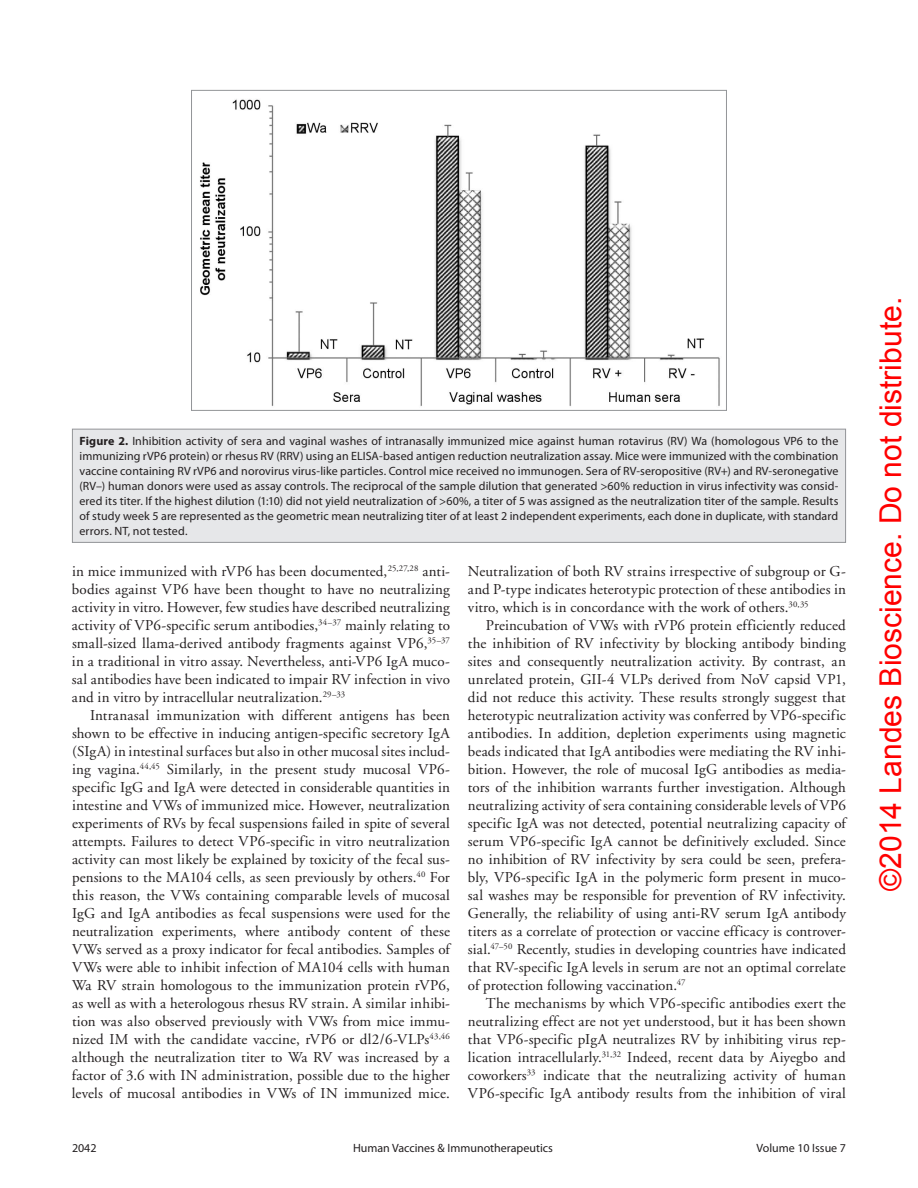
<style>
.page{position:relative;width:918px;height:1188px;background:#fff}
.page>*{position:absolute;margin:0;border:0;box-sizing:border-box;transform-origin:0 0}
.t1{font:30.15px "Arial";color:#f00}
.t2{font:15px/18px "Adobe Garamond";letter-spacing:.01em;color:#231f20;text-align:justify}
.t3{font:12px/15px "Myriad Pro";letter-spacing:.005em;color:#231f20;text-align:justify}
.s1{font-weight:700}
</style>
<div class="page">
<img style="left:200px;top:99px;width:520px;height:308px">
<div style="left:72px;top:429px;width:774px;height:113px;background:#e6e7e9"></div>
<div style="left:72px;top:429px;width:774px;height:114px;border:1px solid #939598"></div>
<p class="t3" style="left:80px;top:434px;width:760px"><span class="s1">Figure 2.</span> Inhibition activity of sera and vaginal washes of intranasally immunized mice against human rotavirus (RV) Wa (homologous VP6 to the immunizing rVP6 protein) or rhesus RV (RRV) using an ELISA -based antigen reduction neutralization assay. Mice were immunized with the combination vaccine containing RV rVP6 and norovirus virus-like particles. Control mice received no immunogen. Sera of RV-seropositive (RV+) and RV-seronegative (RV–) human donors were used as assay controls. The reciprocal of the sample dilution that generated &gt;60% reduction in virus infectivity was consid&shy;ered its titer. If the highest dilution (1:10) did not yield neutralization of &gt;60%, a titer of 5 was assigned as the neutralization titer of the sample. Results of study week 5 are represented as the geometric mean neutralizing titer of at least 2 independent experiments, each done in duplicate, with standard errors. NT, not tested.</p>
<p class="t2" style="left:72px;top:563px;width:380px">in mice immunized with rVP6 has been documented,<sup>25,27,28</sup> anti&shy;bodies against VP6 have been thought to have no neutralizing activity in vitro. However, few studies have described neutralizing activity of VP6-specific serum antibodies,<sup>34–37</sup> mainly relating to small-sized llama-derived antibody fragments against VP6,<sup>35–37 </sup>in a traditional in vitro assay. Nevertheless, anti-VP6 IgA muco&shy;sal antibodies have been indicated to impair RV infection in vivo and in vitro by intracellular neutralization.<sup>29–33</sup></p>
<p class="t2" style="left:72px;top:707px;width:380px;text-indent:18px">Intranasal immunization with different antigens has been shown to be effective in inducing antigen-specific secretory IgA (SIgA) in intestinal surfaces but also in other mucosal sites includ&shy;ing vagina.<sup>44,45</sup> Similarly, in the present study mucosal VP6- specific IgG and IgA were detected in considerable quantities in intestine and VWs of immunized mice. However, neutralization experiments of RVs by fecal suspensions failed in spite of several attempts. Failures to detect VP6-specific in vitro neutralization activity can most likely be explained by toxicity of the fecal sus&shy;pensions to the MA104 cells, as seen previously by others.<sup>40</sup> For this reason, the VWs containing comparable levels of mucosal IgG and IgA antibodies as fecal suspensions were used for the neutralization experiments, where antibody content of these VWs served as a proxy indicator for fecal antibodies. Samples of VWs were able to inhibit infection of MA104 cells with human Wa RV strain homologous to the immunization protein rVP6, as well as with a heterologous rhesus RV strain. A similar inhibi&shy;tion was also observed previously with VWs from mice immu&shy;nized IM with the candidate vaccine, rVP6 or dl2/6-VLPs<sup>43,46 </sup>although the neutralization titer to Wa RV was increased by a factor of 3.6 with IN administration, possible due to the higher levels of mucosal antibodies in VWs of IN immunized mice.</p>
<p class="t2" style="left:468px;top:563px;width:379px">Neutralization of both RV strains irrespective of subgroup or G&shy;and P-type indicates heterotypic protection of these antibodies in vitro, which is in concordance with the work of others.<sup>30,35</sup></p>
<p class="t2" style="left:468px;top:617px;width:380px;text-indent:18px">Preincubation of VWs with rVP6 protein efficiently reduced the inhibition of RV infectivity by blocking antibody binding sites and consequently neutralization activity. By contrast, an unrelated protein, GII-4 VLPs derived from NoV capsid VP1, did not reduce this activity. These results strongly suggest that heterotypic neutralization activity was conferred by VP6-specific antibodies. In addition, depletion experiments using magnetic beads indicated that IgA antibodies were mediating the RV inhi&shy;bition. However, the role of mucosal IgG antibodies as media&shy;tors of the inhibition warrants further investigation. Although neutralizing activity of sera containing considerable levels of VP6 specific IgA was not detected, potential neutralizing capacity of serum VP6-specific IgA cannot be definitively excluded. Since no inhibition of RV infectivity by sera could be seen, prefera&shy;bly, VP6-specific IgA in the polymeric form present in muco&shy;sal washes may be responsible for prevention of RV infectivity.<br>Generally, the reliability of using anti-RV serum IgA antibody titers as a correlate of protection or vaccine efficacy is controver&shy;sial.<sup>47–50</sup> Recently, studies in developing countries have indicated that RV-specific IgA levels in serum are not an optimal correlate of protection following vaccination.<sup>47</sup></p>
<p class="t2" style="left:468px;top:995px;width:380px;text-indent:18px">The mechanisms by which VP6-specific antibodies exert the neutralizing effect are not yet understood, but it has been shown that VP6-specific pIgA neutralizes RV by inhibiting virus rep&shy;lication intracellularly.<sup>31,32</sup> Indeed, recent data by Aiyegbo and coworkers<sup>33</sup> indicate that the neutralizing activity of human VP6-specific IgA antibody results from the inhibition of viral</p>
<p class="t3" style="left:72px;top:1140px;width:26px">2042</p>
<p class="t3" style="left:353px;top:1140px;width:201px">H uman Vaccines &amp; Immunotherapeutics</p>
<p class="t3" style="left:757px;top:1140px;width:91px">Volume 10 Issue 7</p>
<h1 class="t1" style="left:871px;top:891px;width:595px;rotate:-90deg">©2014 Landes Bioscience. Do not distribute.</h1>
</div>
